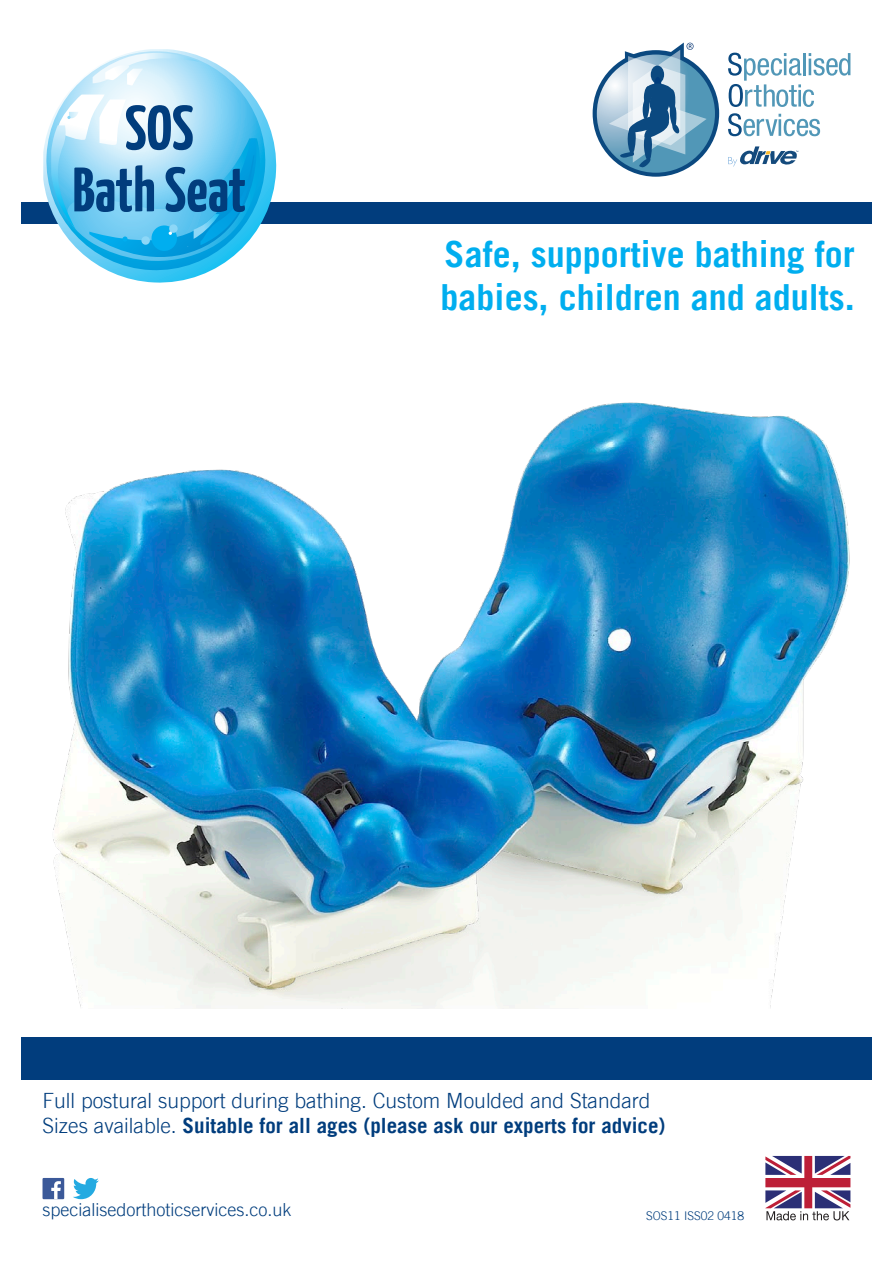
<style>
.page{position:relative;width:893px;height:1263px;background:#fff}
.page>*{position:absolute;margin:0;border:0;box-sizing:border-box;transform-origin:0 0}
.t1{font:700 62.7px "Yanone Kaffeesatz";color:#013d7d}
.t2{font:700 36px/43.2px "Trade Gothic LT";color:#00aeef}
.Front_Cover-Logo_Tag{font:300 21px/25.2px "Trade Gothic LT";color:#013d7d}
.Front_Cover-Logo_Tag-2{font:300 18px "Trade Gothic LT";color:#013d7d}
.Body_Text_Subheading{font:300 12px "Trade Gothic LT";color:#013d7d}
.s1{font-weight:700}
</style>
<div class="page">
<img style="left:53px;top:402px;width:797px;height:606px">
<div style="left:22px;top:1037px;width:850px;height:43px;background:#013d7d"></div>
<div style="left:21px;top:202px;width:851px;height:21px;background:#013d7d"></div>
<div style="left:43px;top:1178px;width:21px;height:21px;background:#3b5999"></div>
<svg style="left:51px;top:1181px;width:10px;height:18px"></svg>
<svg style="left:73px;top:1178px;width:26px;height:21px"></svg>
<div style="left:593px;top:50px;width:126px;height:127px;background:#0b4980;border-radius:50%"></div>
<svg style="left:597px;top:55px;width:118px;height:118px"></svg>
<svg style="left:728px;top:113px;width:92px;height:23px"></svg>
<svg style="left:728px;top:53px;width:122px;height:54px"></svg>
<svg style="left:728px;top:146px;width:70px;height:21px"></svg>
<svg style="left:600px;top:43px;width:107px;height:126px"></svg>
<svg style="left:765px;top:1156px;width:85px;height:64px"></svg>
<svg style="left:43px;top:49px;width:236px;height:234px"></svg>
<svg style="left:44px;top:51px;width:224px;height:222px"></svg>
<svg style="left:50px;top:95px;width:212px;height:174px;background:#81d1f2"></svg>
<svg style="left:93px;top:53px;width:106px;height:33px"></svg>
<p class="t1" style="left:125px;top:89px;width:70px">SOS</p>
<p class="t1" style="left:72px;top:151px;width:175px">Bath Seat</p>
<p class="t2" style="left:441px;top:232px;width:416px">Safe, supportive bathing for babies, children and adults.</p>
<p class="Front_Cover-Logo_Tag" style="left:43px;top:1088px;width:624px">Full postural support during bathing. Custom Moulded and Standard<br>Sizes available. <span class="s1">Suitable for all ages (please ask our experts for advice)</span></p>
<p class="Front_Cover-Logo_Tag-2" style="left:43px;top:1199px;width:250px">specialisedorthoticservices.co.uk</p>
<p class="Body_Text_Subheading" style="left:646px;top:1209px;width:100px">SOS11 ISS02 0418</p>
</div>
